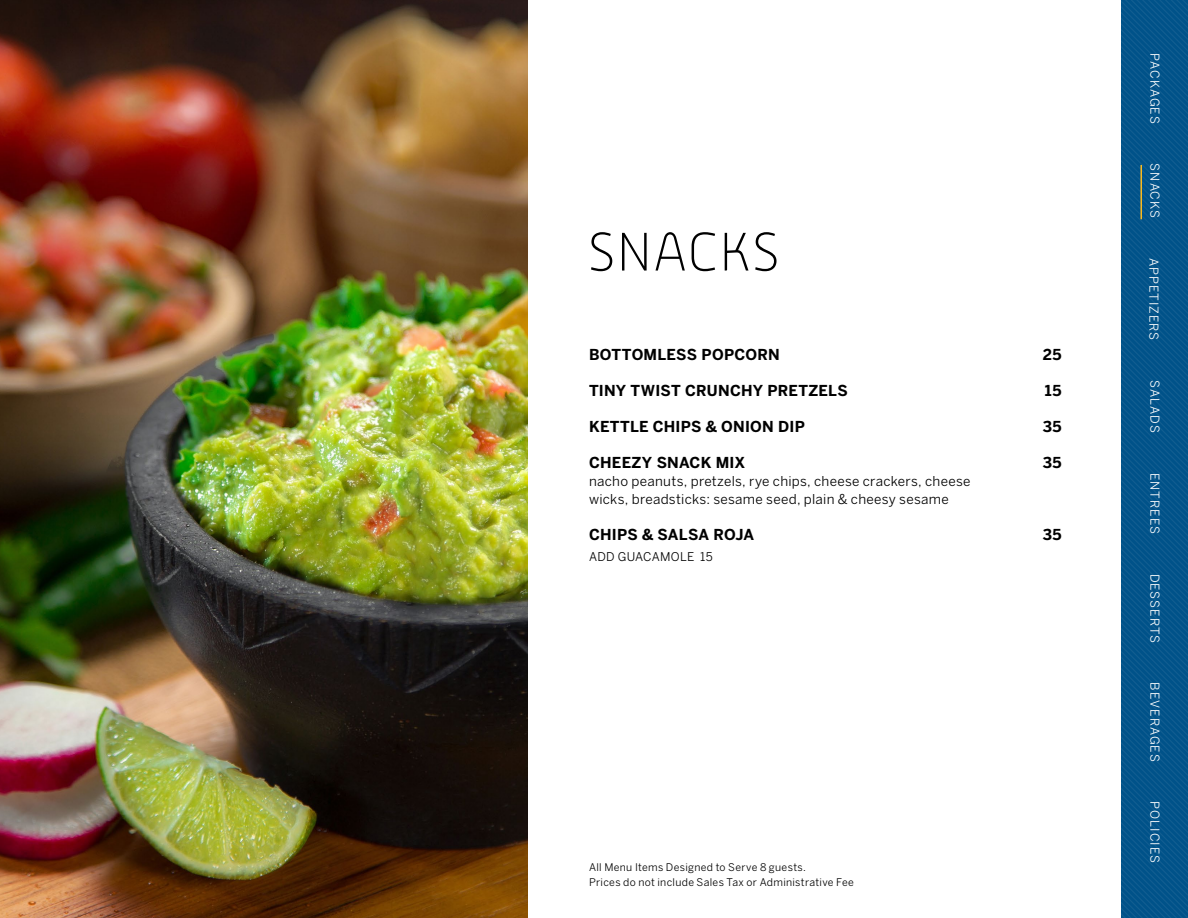
<style>
.page{position:relative;width:1188px;height:918px;background:#fff}
.page>*{position:absolute;margin:0;border:0;box-sizing:border-box;transform-origin:0 0}
.t1{font:100 54px "Alwyn New";letter-spacing:.01em;color:#000}
.t2{font:700 15px "Benton Sans";letter-spacing:.015em;color:#000}
.t3{font:13.5px/18px "Benton Sans";letter-spacing:.02em;color:#000}
.t4{font:12.15px "Benton Sans";letter-spacing:.085em;color:#fff}
.t5{font:12.15px "Benton Sans";letter-spacing:.065em;color:#fff}
.t6{font:12px "Benton Sans";letter-spacing:.025em;color:#000}
.t7{font:10.5px/15px "Benton Sans";letter-spacing:.03em;color:#000}
</style>
<div class="page">
<svg style="left:1121px;top:0;width:67px;height:918px;background:#04558b"></svg>
<img style="left:0;top:0;width:527px;height:918px">
<hr style="left:1140px;top:165px;width:2px;height:54px;background:#ffbc1d">
<h1 class="t1" style="left:588px;top:223px;width:194px">SNACKS</h1>
<p class="t2" style="left:589px;top:346px;width:192px">BOTTOMLESS POPCORN</p>
<p class="t2" style="left:1043px;top:346px;width:20px">25</p>
<p class="t2" style="left:589px;top:382px;width:260px">TINY TWIST CRUNCHY PRETZELS</p>
<p class="t2" style="left:1045px;top:382px;width:18px">15</p>
<p class="t2" style="left:589px;top:418px;width:217px">KETTLE CHIPS &amp; ONION DIP</p>
<p class="t2" style="left:1043px;top:418px;width:20px">35</p>
<p class="t2" style="left:589px;top:454px;width:158px">CHEEZY SNACK MIX</p>
<p class="t2" style="left:1043px;top:454px;width:20px">35</p>
<p class="t3" style="left:589px;top:472px;width:383px">nacho peanuts, pretzels, rye chips, cheese crackers, cheese wicks, breadsticks: sesame seed, plain &amp; cheesy sesame</p>
<p class="t2" style="left:589px;top:526px;width:167px">CHIPS &amp; SALSA ROJA</p>
<p class="t2" style="left:1043px;top:526px;width:20px">35</p>
<p class="t6" style="left:589px;top:549px;width:125px">ADD GUACAMOLE 15</p>
<p class="t7" style="left:589px;top:860px;width:266px">All Menu Items Designed to Serve 8 guests.<br>Prices do not include Sales Tax or Administrative Fee</p>
<p class="t5" style="left:1162px;top:53px;width:72px;rotate:90deg">PACKAGES</p>
<p class="t4" style="left:1162px;top:163px;width:56px;rotate:90deg">SNACKS</p>
<p class="t4" style="left:1161px;top:258px;width:84px;rotate:90deg">APPETIZERS</p>
<p class="t4" style="left:1162px;top:380px;width:54px;rotate:90deg">SALADS</p>
<p class="t4" style="left:1162px;top:473px;width:62px;rotate:90deg">ENTREES</p>
<p class="t4" style="left:1162px;top:574px;width:71px;rotate:90deg">DESSERTS</p>
<p class="t4" style="left:1162px;top:682px;width:81px;rotate:90deg">BEVERAGES</p>
<p class="t4" style="left:1162px;top:801px;width:63px;rotate:90deg">POLICIES</p>
</div>
